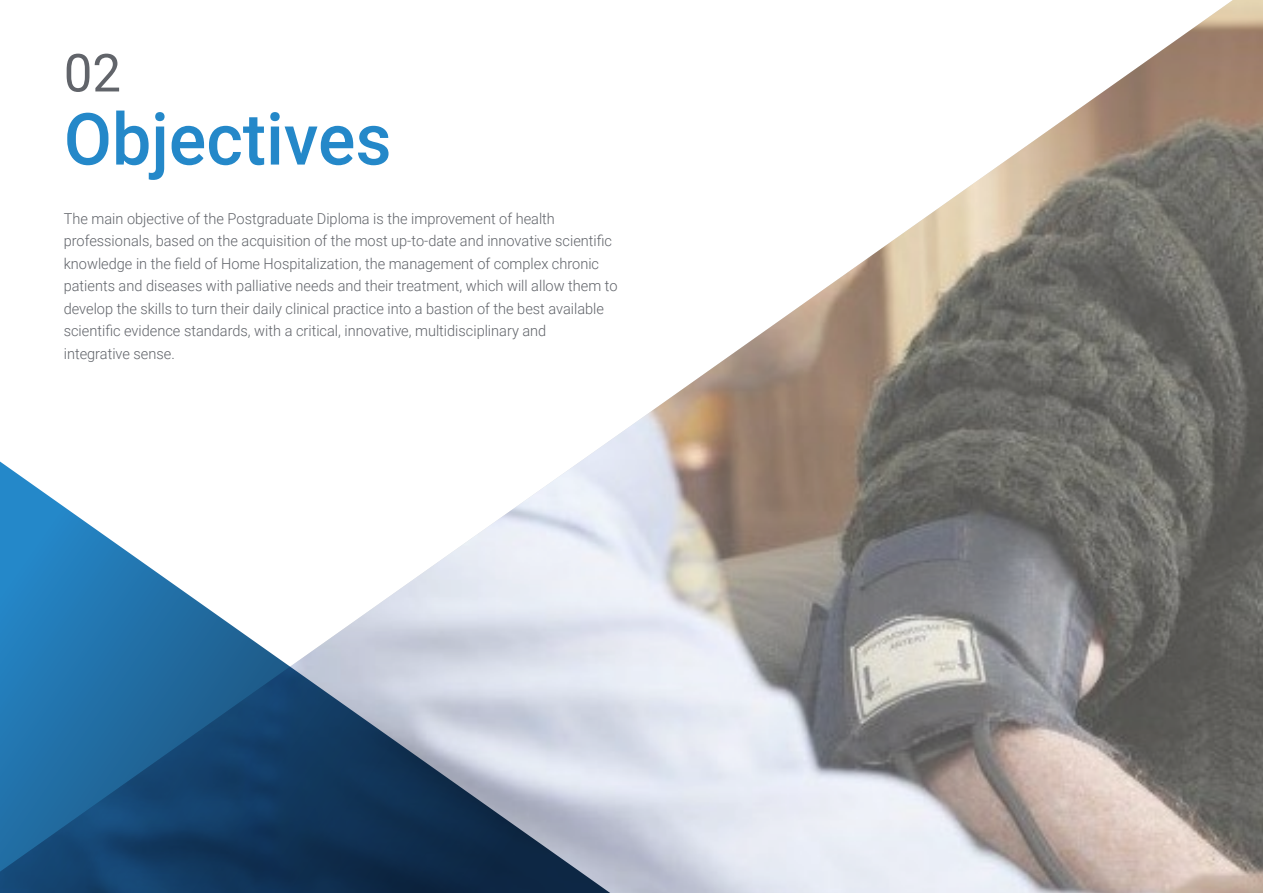
<style>
.page{position:relative;width:1263px;height:893px;background:#fff}
.page>*{position:absolute;margin:0;border:0;box-sizing:border-box;transform-origin:0 0}
.t1{font:500 72px "Roboto";color:#2488c9}
.t2{font:52.5px "Roboto";color:#61646a}
.t3{font:300 15px/22.5px "Roboto";color:#61646a}
</style>
<div class="page">
<img style="left:602px;top:0;width:661px;height:893px">
<svg style="left:0;top:446px;width:640px;height:447px"></svg>
<h2 class="t2" style="left:64px;top:36px;width:59px">02</h2>
<h1 class="t1" style="left:64px;top:89px;width:329px">Objectives</h1>
<p class="t3" style="left:64px;top:207px;width:555px">The main objective of the Postgraduate Diploma is the improvement of health professionals, based on the acquisition of the most up-to-date and innovative scientific knowledge in the field of Home Hospitalization, the management of complex chronic patients and diseases with palliative needs and their treatment, which will allow them to develop the skills to turn their daily clinical practice into a bastion of the best available scientific evidence standards, with a critical, innovative, multidisciplinary and<br>integrative sense.</p>
</div>
